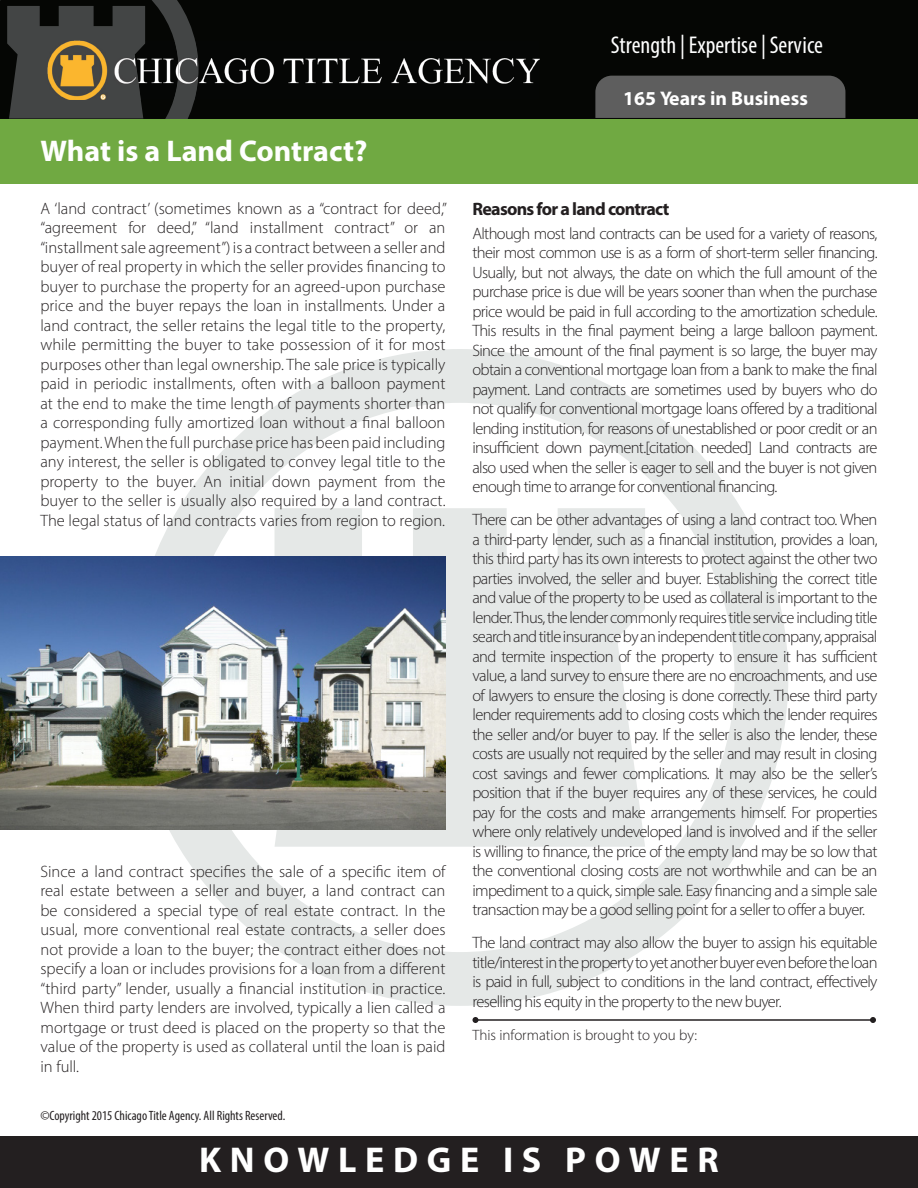
<style>
.page{position:relative;width:918px;height:1188px;background:#fff}
.page>*{position:absolute;margin:0;border:0;box-sizing:border-box;transform-origin:0 0}
.t1{font:700 36px "Myriad Pro";letter-spacing:.24em;color:#fff}
.t2{font:700 30px "Myriad Pro";color:#fff}
.t3{font:condensed 24.3px "Myriad Pro";color:#fff}
.t4{font:condensed 24px "Myriad Pro";color:#fff}
.t5{font:700 19.8px "Myriad Pro";color:#fff}
.t6{font:700 19.5px "Myriad Pro";color:#fff}
.Body{font:700 18px "Myriad Pro";letter-spacing:-.04em;color:#231f20}
.Body-2{font:300 16.5px/19.5px "Myriad Pro";letter-spacing:-.04em;color:#231f20;text-align:justify}
.t7{font:300 15px "Myriad Pro";color:#231f20}
.t8{font:condensed 13.5px "Myriad Pro";color:#231f20}
</style>
<div class="page">
<div style="left:0;top:117px;width:918px;height:67px;background:#70a942"></div>
<svg style="left:131px;top:349px;width:657px;height:657px"></svg>
<div style="left:0;top:1137px;width:918px;height:51px;background:#231f20"></div>
<img style="left:0;top:556px;width:446px;height:273px">
<hr style="left:476px;top:1019px;width:397px;height:2px;background:#231f20">
<svg style="left:472px;top:1017px;width:6px;height:6px"></svg>
<svg style="left:870px;top:1017px;width:6px;height:6px"></svg>
<div style="left:0;top:0;width:918px;height:118px;background:#050604"></div>
<svg style="left:0;top:0;width:209px;height:119px"></svg>
<img style="left:135px;top:41px;width:405px;height:59px">
<img style="left:174px;top:41px;width:24px;height:59px">
<div style="left:595px;top:75px;width:251px;height:43px;background:#5e5e5e"></div>
<p class="t2" style="left:40px;top:131px;width:328px">What is a Land Contract?</p>
<p class="Body-2" style="left:40px;top:198px;width:408px">A ‘land contract’ (sometimes known as a “contract for deed,” “agreement for deed,” “land installment contract” or an “installment sale agreement”) is a contract between a seller and buyer of real property in which the seller provides financing to buyer to purchase the property for an agreed-upon purchase price and the buyer repays the loan in installments. Under a land contract, the seller retains the legal title to the property, while permitting the buyer to take possession of it for most purposes other than legal ownership. The sale price is typically paid in periodic installments, often with a balloon payment at the end to make the time length of payments shorter than a corresponding fully amortized loan without a final balloon payment. When the full purchase price has been paid including any interest, the seller is obligated to convey legal title to the property to the buyer. An initial down payment from the buyer to the seller is usually also required by a land contract.<br>The legal status of land contracts varies from region to region.</p>
<p class="Body-2" style="left:40px;top:861px;width:407px">Since a land contract specifies the sale of a specific item of real estate between a seller and buyer, a land contract can be considered a special type of real estate contract. In the usual, more conventional real estate contracts, a seller does not provide a loan to the buyer; the contract either does not specify a loan or includes provisions for a loan from a different “third party” lender, usually a financial institution in practice.<br>When third party lenders are involved, typically a lien called a mortgage or trust deed is placed on the property so that the value of the property is used as collateral until the loan is paid in full.</p>
<p class="t8" style="left:40px;top:1107px;width:246px">©Copyright 2015 Chicago Title Agency. All Rights Reserved.</p>
<h3 class="t4" style="left:615px;top:30px;width:211px">Strength | Expertise | Service</h3>
<p class="t6" style="left:628px;top:84px;width:183px">165 Years in Business</p>
<h3 class="t3" style="left:611px;top:30px;width:214px">Strength | Expertise | Service</h3>
<p class="t5" style="left:623px;top:85px;width:186px">165 Years in Business</p>
<p class="Body" style="left:472px;top:197px;width:198px">Reasons for a land contract</p>
<p class="Body-2" style="left:472px;top:223px;width:407px">Although most land contracts can be used for a variety of reasons, their most common use is as a form of short-term seller financing.<br>Usually, but not always, the date on which the full amount of the purchase price is due will be years sooner than when the purchase price would be paid in full according to the amortization schedule.<br>This results in the final payment being a large balloon payment.<br>Since the amount of the final payment is so large, the buyer may obtain a conventional mortgage loan from a bank to make the final payment. Land contracts are sometimes used by buyers who do not qualify for conventional mortgage loans offered by a traditional lending institution, for reasons of unestablished or poor credit or an insufficient down payment.[citation needed] Land contracts are also used when the seller is eager to sell and the buyer is not given enough time to arrange for conventional financing.</p>
<p class="Body-2" style="left:472px;top:510px;width:407px">There can be other advantages of using a land contract too. When a third-party lender, such as a financial institution, provides a loan, this third party has its own interests to protect against the other two parties involved, the seller and buyer. Establishing the correct title and value of the property to be used as collateral is important to the lender. Thus, the lender commonly requires title service including title search and title insurance by an independent title company, appraisal and termite inspection of the property to ensure it has sufficient value, a land survey to ensure there are no encroachments, and use of lawyers to ensure the closing is done correctly. These third party lender requirements add to closing costs which the lender requires the seller and/or buyer to pay. If the seller is also the lender, these costs are usually not required by the seller and may result in closing cost savings and fewer complications. It may also be the seller’s position that if the buyer requires any of these services, he could pay for the costs and make arrangements himself. For properties where only relatively undeveloped land is involved and if the seller is willing to finance, the price of the empty land may be so low that the conventional closing costs are not worthwhile and can be an impediment to a quick, simple sale. Easy financing and a simple sale transaction may be a good selling point for a seller to offer a buyer.</p>
<p class="Body-2" style="left:472px;top:933px;width:407px">The land contract may also allow the buyer to assign his equitable title/interest in the property to yet another buyer even before the loan is paid in full, subject to conditions in the land contract, effectively reselling his equity in the property to the new buyer.</p>
<p class="t7" style="left:472px;top:1026px;width:226px">This information is brought to you by:</p>
<p class="t1" style="left:199px;top:1137px;width:521px">KNOWLEDGE IS POWER</p>
</div>
